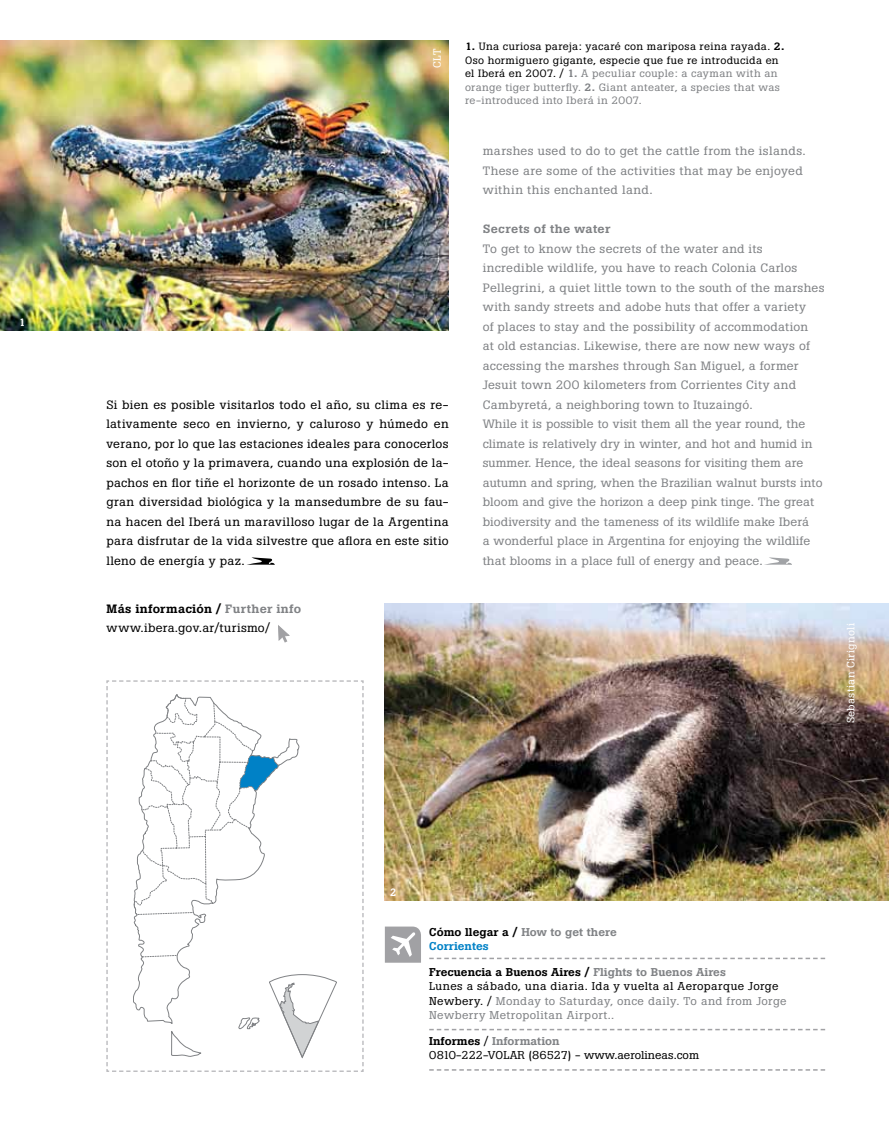
<style>
.page{position:relative;width:889px;height:1127px;background:#fff}
.page>*{position:absolute;margin:0;border:0;box-sizing:border-box;transform-origin:0 0}
.t1{font:12px/19.5px "Boton";letter-spacing:.01em;color:#808285;scale:1.1 1}
.t2{font:12px/19.5px "Boton";letter-spacing:.03em;color:#000;text-align:justify;scale:1.1 1}
.t3{font:12px/19.5px "Boton";letter-spacing:.03em;color:#808285;scale:1.1 1}
.t4{font:500 12px "Boton";letter-spacing:.025em;color:#808285;scale:1.1 1}
.t5{font:11.25px/14.2px "Boton";letter-spacing:.035em;color:#808285;scale:1.1 1}
.t6{font:11.25px/14.2px "Boton";color:#000;scale:1.1 1}
.t7{font:500 11.25px/14.2px "Boton";color:#808285;scale:1.1 1}
.t8{font:10.5px/13.5px "Boton";letter-spacing:.03em;color:#000;scale:1.1 1}
.t9{font:10.5px "Boton";letter-spacing:.03em;color:#fff;scale:1.1 1}
.t10{font:500 10.5px "Boton";color:#fff}
.s1{font-weight:500}
.s2{font-weight:500;color:#808285}
.s3{color:#808285}
.s4{color:#000}
.s5{color:#0081c6}
.s6{font-weight:500;color:#000}
</style>
<div class="page">
<svg style="left:106px;top:680px;width:258px;height:392px"></svg>
<svg style="left:385px;top:926px;width:36px;height:37px"></svg>
<svg style="left:429px;top:1069px;width:396px;height:1px"></svg>
<svg style="left:429px;top:957px;width:396px;height:2px"></svg>
<svg style="left:429px;top:1029px;width:396px;height:1px"></svg>
<svg style="left:278px;top:625px;width:12px;height:18px"></svg>
<svg style="left:764px;top:557px;width:28px;height:8px"></svg>
<svg style="left:247px;top:557px;width:28px;height:8px"></svg>
<img style="left:385px;top:604px;width:504px;height:296px">
<img style="left:0;top:40px;width:449px;height:291px">
<p class="t10" style="left:19px;top:316px;width:8px">1</p>
<p class="t9" style="left:431px;top:68px;width:19px;rotate:-90deg">CLT</p>
<p class="t2" style="left:106px;top:395px;width:313px">Si bien es posible visitarlos todo el año, su clima es re&shy;lativamente seco en invierno, y caluroso y húmedo en verano, por lo que las estaciones ideales para conocerlos son el otoño y la primavera, cuando una explosión de la&shy;pachos en flor tiñe el horizonte de un rosado intenso. La gran diversidad biológica y la mansedumbre de su fau&shy;na hacen del Iberá un maravilloso lugar de la Argentina para disfrutar de la vida silvestre que aflora en este sitio lleno de energía y paz.</p>
<p class="t2" style="left:107px;top:599px;width:178px"><span class="s1">Más información /</span> <span class="s2">Further info </span>www.ibera.gov.ar/turismo/</p>
<p class="t8" style="left:465px;top:40px;width:292px"><span class="s1">1.</span> Una curiosa pareja: yacaré con mariposa reina rayada. <span class="s1">2.<br></span>Oso hormiguero gigante, especie que fue re introducida en el Iberá en 2007. / <span class="s2">1.</span> <span class="s3">A peculiar couple: a cayman with an orange tiger butterfly.</span> <span class="s2">2.</span> <span class="s3">Giant anteater, a species that was re-introduced into Iberá in 2007.</span></p>
<p class="t3" style="left:483px;top:141px;width:295px">marshes used to do to get the cattle from the islands.<br>These are some of the activities that may be enjoyed within this enchanted land.</p>
<p class="t4" style="left:483px;top:222px;width:118px">Secrets of the water</p>
<p class="t1" style="left:483px;top:239px;width:312px">To get to know the secrets of the water and its incredible wildlife, you have to reach Colonia Carlos Pellegrini, a quiet little town to the south of the marshes with sandy streets and adobe huts that offer a variety<br>of places to stay and the possibility of accommodation<br>at old estancias. Likewise, there are now new ways of accessing the marshes through San Miguel, a former Jesuit town 200 kilometers from Corrientes City and Cambyretá, a neighboring town to Ituzaingó.<br>While it is possible to visit them all the year round, the climate is relatively dry in winter, and hot and humid in summer. Hence, the ideal seasons for visiting them are autumn and spring, when the Brazilian walnut bursts into bloom and give the horizon a deep pink tinge. The great biodiversity and the tameness of its wildlife make Iberá<br>a wonderful place in Argentina for enjoying the wildlife that blooms in a place full of energy and peace.</p>
<p class="t9" style="left:844px;top:723px;width:92px;rotate:-90deg">Sebastian Cirignoli</p>
<p class="t10" style="left:390px;top:886px;width:8px">2</p>
<p class="t7" style="left:429px;top:924px;width:172px"><span class="s4">Cómo llegar a /</span> How to get there<br><span class="s5">Corrientes</span></p>
<p class="t5" style="left:429px;top:965px;width:326px"><span class="s6">Frecuencia a Buenos Aires /</span> <span class="s1">Flights to Buenos Aires<br></span><span class="s4">Lunes a sábado, una diaria. Ida y vuelta al Aeroparque Jorge Newbery. /</span> Monday to Saturday, once daily. To and from Jorge Newberry Metropolitan Airport..</p>
<p class="t6" style="left:429px;top:1034px;width:247px"><span class="s1">Informes</span> / <span class="s2">Information<br></span>0810-222-VOLAR (86527) - www.aerolineas.com</p>
</div>
